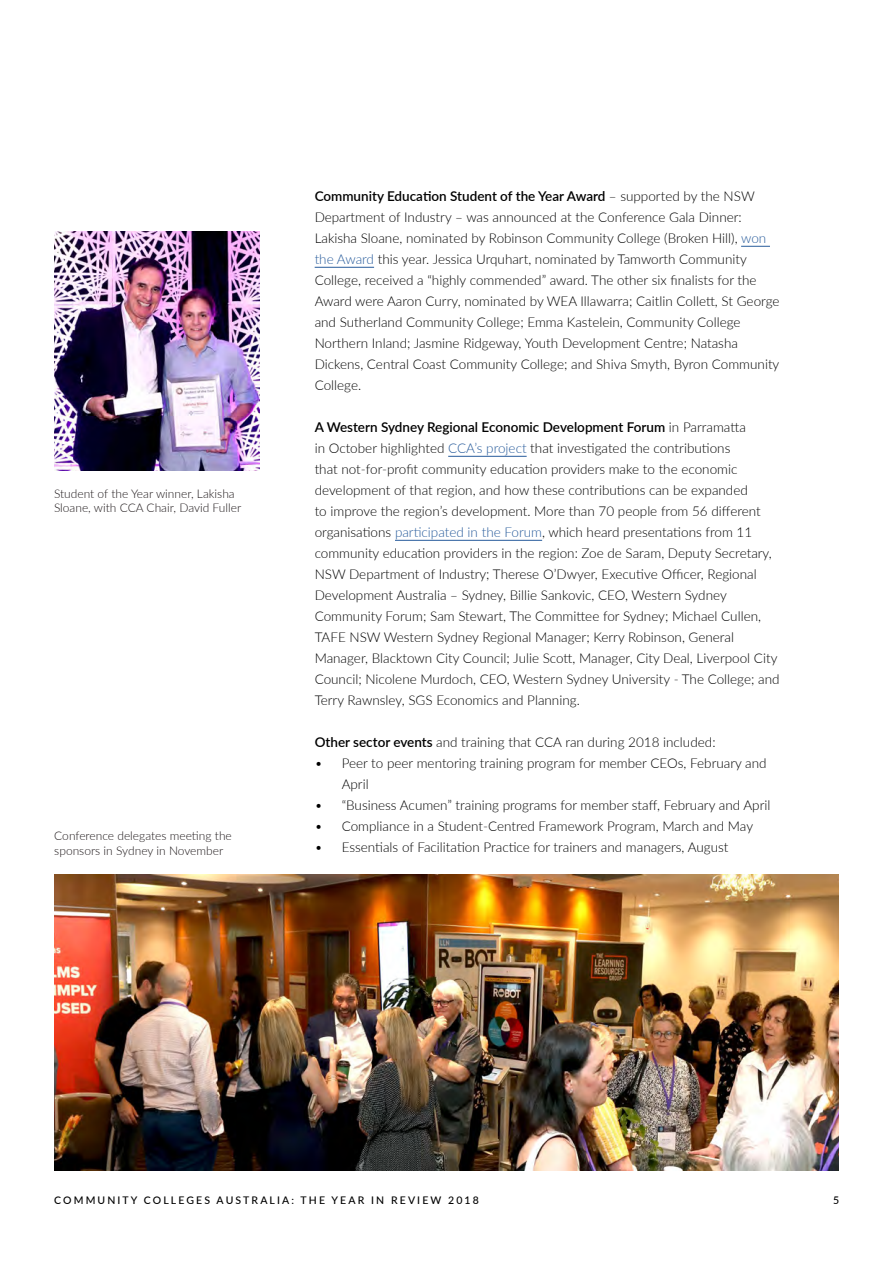
<style>
.page{position:relative;width:893px;height:1263px;background:#fff}
.page>*{position:absolute;margin:0;border:0;box-sizing:border-box;transform-origin:0 0}
.t1{font:300 13.5px/21px "Lato";color:#000}
.t2{font:300 12px/14.4px "Lato";color:#201a1c}
.t3{font:500 10.5px "Lato";letter-spacing:.2em;color:#000}
.s1{font-weight:600}
.s2{color:#275b9b}
</style>
<div class="page">
<img style="left:54px;top:232px;width:206px;height:239px">
<svg style="left:741px;top:246px;width:29px;height:1px"></svg>
<hr style="left:315px;top:267px;width:59px;height:1px;background:#275b9b">
<hr style="left:448px;top:456px;width:79px;height:1px;background:#275b9b">
<hr style="left:395px;top:540px;width:147px;height:1px;background:#275b9b">
<img style="left:54px;top:875px;width:785px;height:295px">
<p class="t2" style="left:54px;top:486px;width:189px">Student of the Year winner, Lakisha<br>Sloane, with CCA Chair, David Fuller</p>
<p class="t2" style="left:54px;top:828px;width:179px">Conference delegates meeting the sponsors in Sydney in November</p>
<p class="t1" style="left:315px;top:185px;width:466px"><span class="s1">Community Education Student of the Year Award</span> – supported by the NSW Department of Industry – was announced at the Conference Gala Dinner:<br>Lakisha Sloane, nominated by Robinson Community College (Broken Hill), <span class="s2">won the Award</span> this year. Jessica Urquhart, nominated by Tamworth Community College, received a “highly commended” award. The other six finalists for the Award were Aaron Curry, nominated by WEA Illawarra; Caitlin Collett, St George and Sutherland Community College; Emma Kastelein, Community College Northern Inland; Jasmine Ridgeway, Youth Development Centre; Natasha Dickens, Central Coast Community College; and Shiva Smyth, Byron Community College.</p>
<p class="t1" style="left:315px;top:416px;width:466px"><span class="s1">A Western Sydney Regional Economic Development Forum</span> in Parramatta<br>in October highlighted <span class="s2">CCA’s project</span> that investigated the contributions<br>that not-for-profit community education providers make to the economic development of that region, and how these contributions can be expanded<br>to improve the region’s development. More than 70 people from 56 different organisations <span class="s2">participated in the Forum</span>, which heard presentations from 11 community education providers in the region: Zoe de Saram, Deputy Secretary, NSW Department of Industry; Therese O’Dwyer, Executive Officer, Regional Development Australia – Sydney, Billie Sankovic, CEO, Western Sydney Community Forum; Sam Stewart, The Committee for Sydney; Michael Cullen, TAFE NSW Western Sydney Regional Manager; Kerry Robinson, General Manager, Blacktown City Council; Julie Scott, Manager, City Deal, Liverpool City Council; Nicolene Murdoch, CEO, Western Sydney University - The College; and Terry Rawnsley, SGS Economics and Planning.</p>
<p class="t1" style="left:315px;top:731px;width:402px"><span class="s1">Other sector events</span> and training that CCA ran during 2018 included:</p>
<p class="t1" style="left:342px;top:752px;width:426px;text-indent:-27px">• Peer to peer mentoring training program for member CEOs, February and<br>April</p>
<p class="t1" style="left:315px;top:794px;width:457px">• “Business Acumen” training programs for member staff, February and April</p>
<p class="t1" style="left:315px;top:815px;width:440px">• Compliance in a Student-Centred Framework Program, March and May</p>
<p class="t1" style="left:315px;top:836px;width:415px">• Essentials of Facilitation Practice for trainers and managers, August</p>
<p class="t3" style="left:54px;top:1193px;width:426px">COMMUNITY COLLEGES AUSTRALIA: THE YEAR IN REVIEW 2018</p>
<p class="t3" style="left:833px;top:1193px;width:8px">5</p>
</div>
